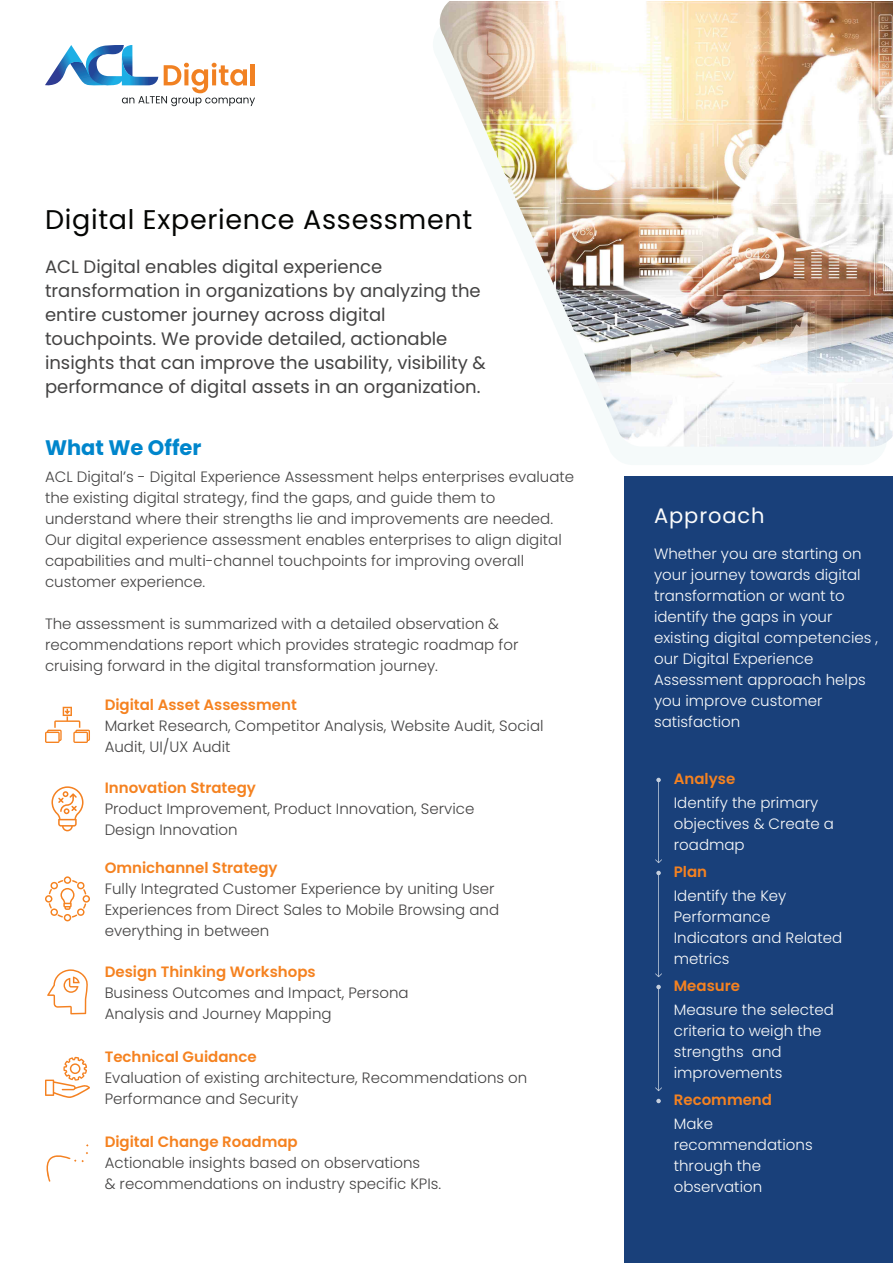
<style>
.page{position:relative;width:893px;height:1263px;background:#fff}
.page>*{position:absolute;margin:0;border:0;box-sizing:border-box;transform-origin:0 0}
.t1{font:27px "Poppins";letter-spacing:.025em;color:#040503}
.t2{font:700 21px "Poppins";color:#0086cc}
.t3{font:21px "Poppins";letter-spacing:.045em;color:#fafbfb}
.t4{font:18px/24px "Poppins";color:#444343}
.t5{font:300 15px/21px "Poppins";color:#444343}
.t6{font:300 15px/21px "Poppins";color:#fafbfb}
.t7{font:600 15px "Poppins";color:#f58220}
</style>
<div class="page">
<div style="left:624px;top:476px;width:269px;height:787px;background:#19407a"></div>
<svg style="left:45px;top:45px;width:210px;height:61px"></svg>
<img style="left:439px;top:1px;width:454px;height:446px">
<svg style="left:655px;top:778px;width:7px;height:85px"></svg>
<svg style="left:655px;top:871px;width:7px;height:106px"></svg>
<svg style="left:655px;top:985px;width:7px;height:106px"></svg>
<svg style="left:656px;top:1099px;width:5px;height:4px"></svg>
<svg style="left:47px;top:969px;width:41px;height:45px"></svg>
<svg style="left:46px;top:1152px;width:42px;height:30px"></svg>
<svg style="left:51px;top:786px;width:33px;height:45px"></svg>
<svg style="left:45px;top:876px;width:45px;height:45px"></svg>
<svg style="left:45px;top:1057px;width:45px;height:41px"></svg>
<svg style="left:45px;top:707px;width:45px;height:36px"></svg>
<h1 class="t1" style="left:45px;top:204px;width:429px">Digital Experience Assessment</h1>
<p class="t4" style="left:45px;top:255px;width:442px">ACL Digital enables digital experience transformation in organizations by analyzing the entire customer journey across digital touchpoints. We provide detailed, actionable insights that can improve the usability, visibility &amp; performance of digital assets in an organization.</p>
<h2 class="t2" style="left:45px;top:436px;width:158px">What We Offer</h2>
<p class="t5" style="left:45px;top:466px;width:531px">ACL Digital’s - Digital Experience Assessment helps enterprises evaluate the existing digital strategy, find the gaps, and guide them to understand where their strengths lie and improvements are needed.<br>Our digital experience assessment enables enterprises to align digital capabilities and multi-channel touchpoints for improving overall customer experience.</p>
<p class="t5" style="left:45px;top:613px;width:475px">The assessment is summarized with a detailed observation &amp; recommendations report which provides strategic roadmap for cruising forward in the digital transformation journey.</p>
<p class="t7" style="left:105px;top:696px;width:194px">Digital Asset Assessment</p>
<p class="t5" style="left:105px;top:716px;width:440px">Market Research, Competitor Analysis, Website Audit, Social<br>Audit, UI/UX Audit</p>
<p class="t7" style="left:105px;top:779px;width:153px">Innovation Strategy</p>
<p class="t5" style="left:105px;top:798px;width:371px">Product Improvement, Product Innovation, Service<br>Design Innovation</p>
<p class="t7" style="left:105px;top:859px;width:175px">Omnichannel Strategy</p>
<p class="t5" style="left:105px;top:878px;width:396px">Fully Integrated Customer Experience by uniting User<br>Experiences from Direct Sales to Mobile Browsing and everything in between</p>
<p class="t7" style="left:105px;top:963px;width:213px">Design Thinking Workshops</p>
<p class="t5" style="left:105px;top:982px;width:305px">Business Outcomes and Impact, Persona<br>Analysis and Journey Mapping</p>
<p class="t7" style="left:105px;top:1048px;width:154px">Technical Guidance</p>
<p class="t5" style="left:105px;top:1067px;width:424px">Evaluation of existing architecture, Recommendations on<br>Performance and Security</p>
<p class="t7" style="left:105px;top:1133px;width:195px">Digital Change Roadmap</p>
<p class="t5" style="left:105px;top:1152px;width:338px">Actionable insights based on observations<br>&amp; recommendations on industry specific KPIs.</p>
<h2 class="t3" style="left:654px;top:503px;width:112px">Approach</h2>
<p class="t6" style="left:654px;top:543px;width:226px">Whether you are starting on your journey towards digital transformation or want to identify the gaps in your existing digital competencies , our Digital Experience<br>Assessment approach helps you improve customer satisfaction</p>
<p class="t7" style="left:674px;top:770px;width:63px">Analyse</p>
<p class="t6" style="left:674px;top:792px;width:162px">Identify the primary objectives &amp; Create a roadmap</p>
<p class="t7" style="left:674px;top:863px;width:35px">Plan</p>
<p class="t6" style="left:674px;top:885px;width:170px">Identify the Key<br>Performance<br>Indicators and Related metrics</p>
<p class="t7" style="left:674px;top:977px;width:68px">Measure</p>
<p class="t6" style="left:674px;top:999px;width:162px">Measure the selected criteria to weigh the strengths and improvements</p>
<p class="t7" style="left:674px;top:1091px;width:100px">Recommend</p>
<p class="t6" style="left:674px;top:1113px;width:140px">Make recommendations through the observation</p>
</div>
